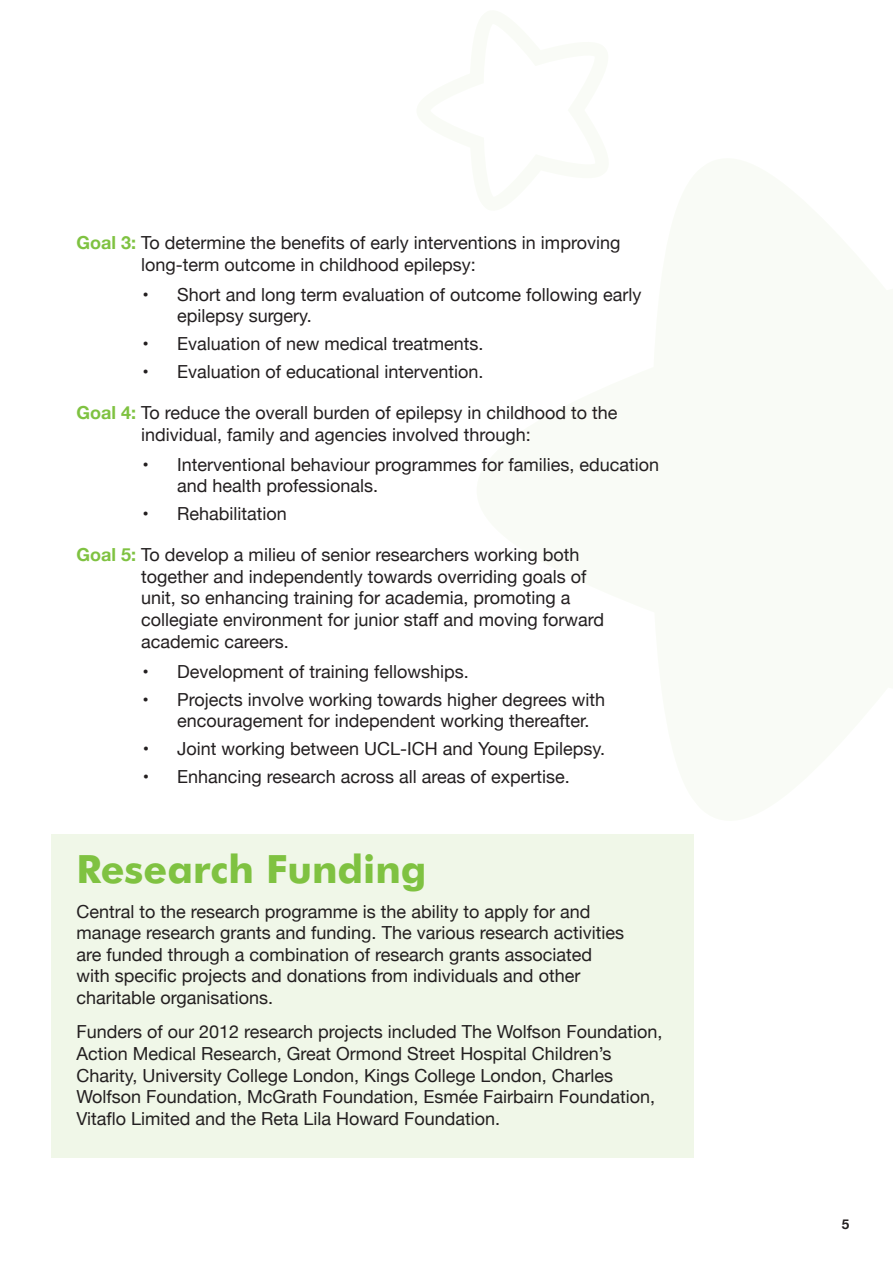
<style>
.page{position:relative;width:893px;height:1263px;background:#fff}
.page>*{position:absolute;margin:0;border:0;box-sizing:border-box;transform-origin:0 0}
.t1{font:700 39px "Futura BT";color:#7fc241}
.t2{font:18px/21.6px "Helvetica Neue";color:#231f20}
.t3{font:700 13.5px "Helvetica Neue";color:#231f20}
.s1{font-weight:700;color:#7fc241}
</style>
<div class="page">
<div style="left:51px;top:834px;width:642px;height:323px;background:#f0f7e8"></div>
<p class="t2" style="left:141px;top:233px;width:481px;text-indent:-65px"><span class="s1">Goal 3:</span> To determine the benefits of early interventions in improving long-term outcome in childhood epilepsy:</p>
<p class="t2" style="left:177px;top:285px;width:466px;text-indent:-35px">• Short and long term evaluation of outcome following early epilepsy surgery.</p>
<p class="t2" style="left:143px;top:334px;width:342px">• Evaluation of new medical treatments.</p>
<p class="t2" style="left:143px;top:362px;width:342px">• Evaluation of educational intervention.</p>
<p class="t2" style="left:141px;top:403px;width:478px;text-indent:-65px"><span class="s1">Goal 4:</span> To reduce the overall burden of epilepsy in childhood to the individual, family and agencies involved through:</p>
<p class="t2" style="left:177px;top:455px;width:484px;text-indent:-35px">• Interventional behaviour programmes for families, education and health professionals.</p>
<p class="t2" style="left:143px;top:504px;width:146px">• Rehabilitation</p>
<p class="t2" style="left:141px;top:545px;width:464px;text-indent:-65px"><span class="s1">Goal 5:</span> To develop a milieu of senior researchers working both together and independently towards overriding goals of unit, so enhancing training for academia, promoting a collegiate environment for junior staff and moving forward academic careers.</p>
<p class="t2" style="left:143px;top:661px;width:328px">• Development of training fellowships.</p>
<p class="t2" style="left:177px;top:689px;width:429px;text-indent:-35px">• Projects involve working towards higher degrees with encouragement for independent working thereafter.</p>
<p class="t2" style="left:143px;top:739px;width:464px">• Joint working between UCL-ICH and Young Epilepsy.</p>
<p class="t2" style="left:143px;top:767px;width:429px">• Enhancing research across all areas of expertise.</p>
<h1 class="t1" style="left:77px;top:846px;width:352px">Research Funding</h1>
<p class="t2" style="left:77px;top:901px;width:549px">Central to the research programme is the ability to apply for and manage research grants and funding. The various research activities are funded through a combination of research grants associated with specific projects and donations from individuals and other charitable organisations.</p>
<p class="t2" style="left:77px;top:1022px;width:587px">Funders of our 2012 research projects included The Wolfson Foundation, Action Medical Research, Great Ormond Street Hospital Children’s Charity, University College London, Kings College London, Charles Wolfson Foundation, McGrath Foundation, Esmée Fairbairn Foundation, Vitaflo Limited and the Reta Lila Howard Foundation.</p>
<p class="t3" style="left:842px;top:1214px;width:9px">5</p>
</div>
